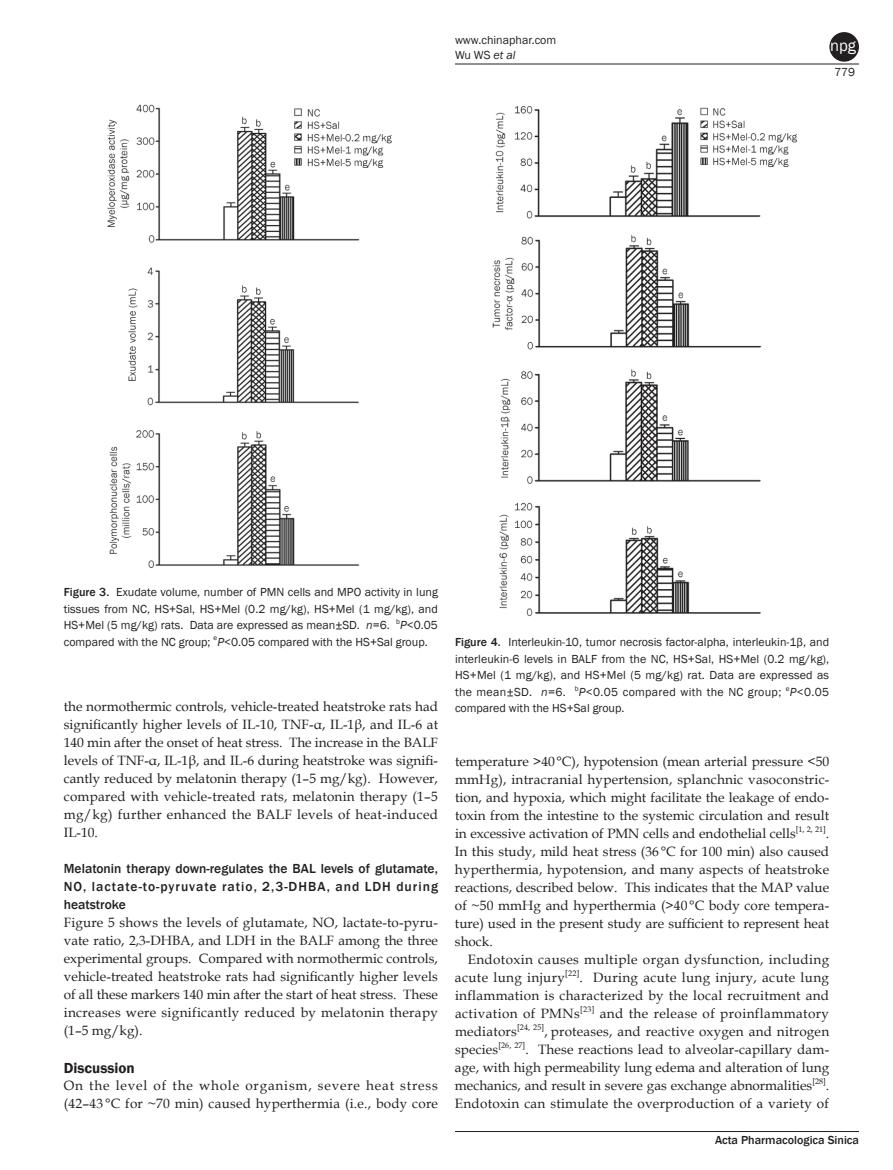
<style>
.page{position:relative;width:893px;height:1170px;background:#fff}
.page>*{position:absolute;margin:0;border:0;box-sizing:border-box;transform-origin:0 0}
.t1{font:16.5px "Franklin Gothic";color:#fff}
.t2{font:600 15px "Franklin Gothic";color:#231f20}
.t3{font:13.5px/18px "Book Antiqua 2";letter-spacing:.02em;color:#231f20;text-align:justify}
.t4{font:13.5px/18px "Franklin Gothic Medium 2";letter-spacing:.075em;color:#231f20;text-align:justify}
.t5{font:13.5px/18px "Book Antiqua 2";letter-spacing:.06em;color:#231f20}
.t6{font:13.5px "Book Antiqua";color:#231f20}
.t7{font:12px/16.5px "Franklin Gothic Book 2";color:#231f20;text-align:justify}
.t8{font:12px/15px "Franklin Gothic";color:#231f20}
.t9{font:12px "Franklin Gothic Medium 2";color:#231f20}
.s1{font-style:italic}
.s2{font-family:"Franklin Gothic";font-weight:500}
.s3{font-family:"Franklin Gothic";font-style:italic}
.s4{font-family:"Franklin Gothic"}
.s5{font-family:"Franklin Gothic Book 2"}
.s6{font-family:"Book Antiqua"}
</style>
<div class="page">
<hr style="left:455px;top:64px;width:404px;height:1px;background:#231f20">
<hr style="left:455px;top:1131px;width:404px;height:1px;background:#231f20">
<div style="left:829px;top:32px;width:30px;height:30px;background:#231f20;border-radius:50%"></div>
<img style="left:107px;top:104px;width:285px;height:464px">
<img style="left:492px;top:105px;width:306px;height:512px">
<p class="t8" style="left:455px;top:32px;width:103px">www.chinaphar.com<br>Wu WS <span class="s1">et al</span></p>
<p class="t1" style="left:830px;top:35px;width:27px">npg</p>
<p class="t8" style="left:834px;top:65px;width:22px">779</p>
<p class="t7" style="left:64px;top:584px;width:376px"><span class="s2">Figure 3.</span> Exudate volume, number of PMN cells and MPO activity in lung</p>
<p class="t8" style="left:64px;top:601px;width:376px">tissues from NC, HS+Sal, HS+Mel (0.2 mg/kg), HS+Mel (1 mg/kg), and</p>
<p class="t7" style="left:64px;top:617px;width:376px">HS+Mel (5 mg/kg) rats. Data are expressed as mean±SD. <span class="s3">n</span><span class="s4">=6.</span> <sup>b</sup><span class="s3">P</span><span class="s4">&lt;0.05</span></p>
<p class="t8" style="left:64px;top:634px;width:365px">compared with the NC group; <sup>e</sup><span class="s1">P</span>&lt;0.05 compared with the HS+Sal group.</p>
<p class="t7" style="left:455px;top:634px;width:376px"><span class="s2">Figure 4.</span> Interleukin-10, tumor necrosis factor-alpha, interleukin-1β, and interleukin-6 levels in BALF from the NC, HS+Sal, HS+Mel (0.2 mg/kg), HS+Mel (1 mg/kg), and HS+Mel (5 mg/kg) rat. Data are expressed as</p>
<p class="t8" style="left:455px;top:683px;width:376px;line-height:16.5px"><span class="s5">the mean±SD.</span> <span class="s1">n</span>=6. <sup>b</sup><span class="s1">P</span>&lt;0.05 compared with the NC group; <sup>e</sup><span class="s1">P</span>&lt;0.05 compared with the HS+Sal group.</p>
<p class="t3" style="left:64px;top:697px;width:376px">the normothermic controls, vehicle-treated heatstroke rats had significantly higher levels of IL-10, TNF-α, IL-1β, and IL-6 at 140 min after the onset of heat stress. The increase in the BALF levels of TNF-α, IL-1β, and IL-6 during heatstroke was signifi&shy;cantly reduced by melatonin therapy (1–5 mg/kg). However, compared with vehicle-treated rats, melatonin therapy (1–5 mg/kg) further enhanced the BALF levels of heat-induced IL-10.</p>
<p class="t4" style="left:64px;top:859px;width:376px">Melatonin therapy down-regulates the BAL levels of glutamate, NO, lactate-to-pyruvate ratio, 2,3-DHBA, and LDH during heatstroke</p>
<p class="t3" style="left:64px;top:913px;width:376px">Figure 5 shows the levels of glutamate, NO, lactate-to-pyru&shy;vate ratio, 2,3-DHBA, and LDH in the BALF among the three experimental groups. Compared with normothermic controls, vehicle-treated heatstroke rats had significantly higher levels of all these markers 140 min after the start of heat stress. These increases were significantly reduced by melatonin therapy (1–5 mg/kg).</p>
<p class="t2" style="left:64px;top:1058px;width:73px">Discussion</p>
<p class="t5" style="left:64px;top:1075px;width:376px">On the level of the whole organism, severe heat stress (42–43 °C for ~70 min) caused hyperthermia (i.e., body core</p>
<p class="t3" style="left:455px;top:751px;width:376px">temperature &gt;40 °C), hypotension (mean arterial pressure &lt;50 mmHg), intracranial hypertension, splanchnic vasoconstric&shy;tion, and hypoxia, which might facilitate the leakage of endo&shy;toxin from the intestine to the systemic circulation and result in excessive activation of PMN cells and endothelial cells<sup>[1,</sup> <sup>2,</sup> <sup>21]</sup><span class="s6">.<br></span>In this study, mild heat stress (36 °C for 100 min) also caused hyperthermia, hypotension, and many aspects of heatstroke reactions, described below. This indicates that the MAP value of ~50 mmHg and hyperthermia (&gt;40 °C body core tempera&shy;ture) used in the present study are sufficient to represent heat</p>
<p class="t6" style="left:455px;top:931px;width:39px">shock.</p>
<p class="t3" style="left:455px;top:949px;width:376px;text-indent:13px">Endotoxin causes multiple organ dysfunction, including acute lung injury<sup>[22]</sup>. During acute lung injury, acute lung inflammation is characterized by the local recruitment and activation of PMNs<sup>[23]</sup> and the release of proinflammatory mediators<sup>[24,</sup> <sup>25]</sup>, proteases, and reactive oxygen and nitrogen species<sup>[26,</sup> <sup>27]</sup>. These reactions lead to alveolar-capillary dam&shy;age, with high permeability lung edema and alteration of lung mechanics, and result in severe gas exchange abnormalities<sup>[28]</sup><span class="s6">.<br></span>Endotoxin can stimulate the overproduction of a variety of</p>
<p class="t9" style="left:715px;top:1132px;width:145px">Acta Pharmacologica Sinica</p>
</div>
